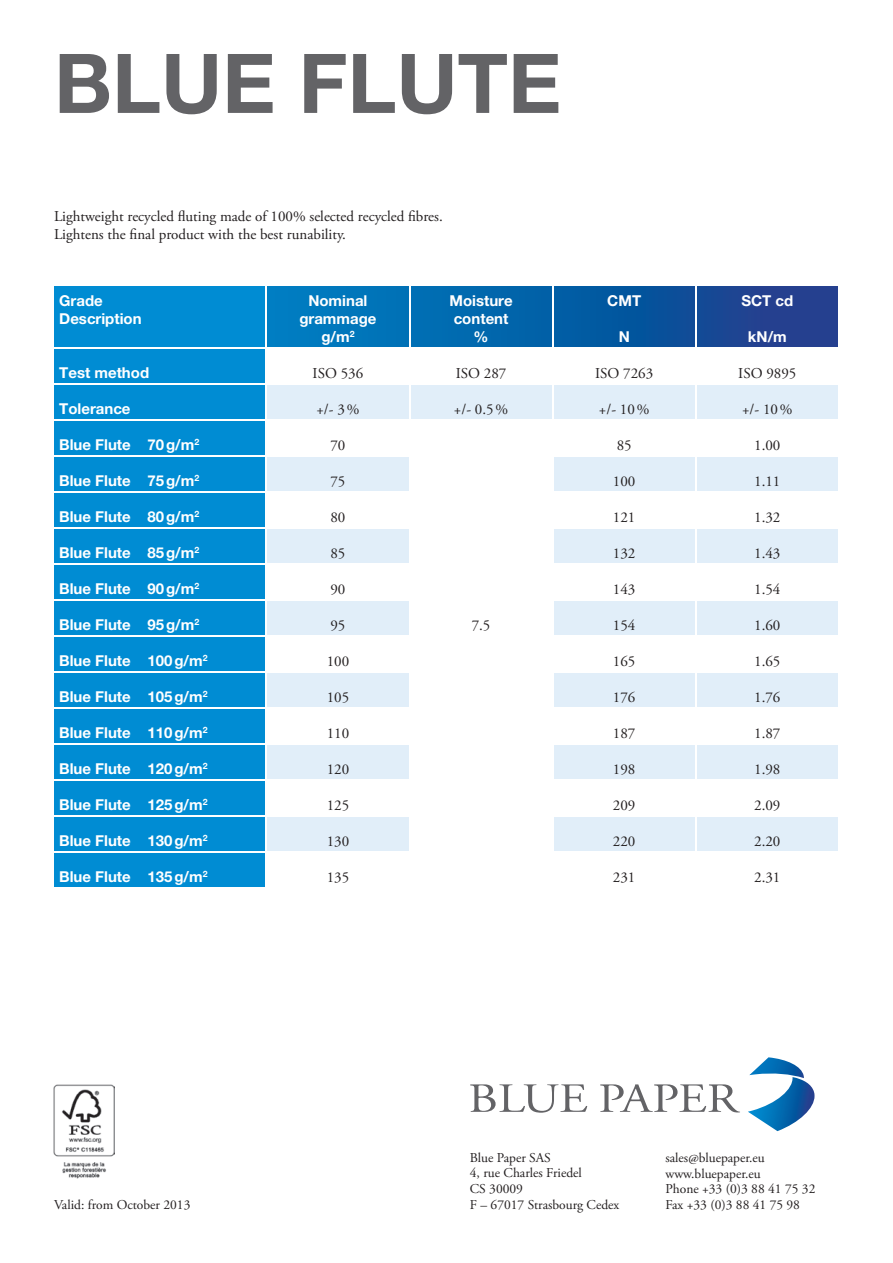
<style>
.page{position:relative;width:893px;height:1263px;background:#fff}
.page>*{position:absolute;margin:0;border:0;box-sizing:border-box;transform-origin:0 0}
.t1{font:700 82.5px "Helvetica Neue LT Pro";color:#636366}
.t2{font:700 15px/18px "Helvetica Neue LT Pro";color:#fff;text-align:center}
.t3{font:15px/18px "Adobe Garamond Pro";color:#231f20}
.t4{font:13.5px/15.8px "Adobe Garamond Pro";color:#231f20}
</style>
<div class="page">
<img style="left:54px;top:1084px;width:61px;height:95px">
<svg style="left:470px;top:1084px;width:117px;height:29px"></svg>
<svg style="left:600px;top:1084px;width:140px;height:28px"></svg>
<svg style="left:748px;top:1057px;width:66px;height:74px"></svg>
<div style="left:54px;top:286px;width:211px;height:601px;background:#008cd3"></div>
<svg style="left:267px;top:286px;width:571px;height:61px;background:#095ea6"></svg>
<svg style="left:267px;top:385px;width:571px;height:466px;fill:#e1eef9"></svg>
<div style="left:409px;top:420px;width:144px;height:468px;background:#fff"></div>
<div style="left:553px;top:420px;width:143px;height:36px;background:#fff"></div>
<hr style="left:552px;top:285px;width:1px;height:62px;background:#fff">
<hr style="left:552px;top:385px;width:1px;height:34px;background:#fff">
<hr style="left:695px;top:285px;width:1px;height:62px;background:#fff">
<hr style="left:695px;top:385px;width:1px;height:34px;background:#fff">
<hr style="left:695px;top:493px;width:1px;height:34px;background:#fff">
<hr style="left:695px;top:529px;width:1px;height:34px;background:#fff">
<hr style="left:695px;top:565px;width:1px;height:34px;background:#fff">
<hr style="left:695px;top:601px;width:1px;height:34px;background:#fff">
<hr style="left:695px;top:637px;width:1px;height:34px;background:#fff">
<hr style="left:695px;top:673px;width:1px;height:34px;background:#fff">
<hr style="left:695px;top:709px;width:1px;height:34px;background:#fff">
<hr style="left:695px;top:745px;width:1px;height:34px;background:#fff">
<hr style="left:695px;top:781px;width:1px;height:34px;background:#fff">
<hr style="left:695px;top:817px;width:1px;height:34px;background:#fff">
<hr style="left:409px;top:285px;width:1px;height:62px;background:#fff">
<hr style="left:409px;top:385px;width:1px;height:34px;background:#fff">
<hr style="left:52px;top:347px;width:214px;height:2px;background:#fff">
<hr style="left:52px;top:383px;width:214px;height:2px;background:#fff">
<hr style="left:52px;top:419px;width:214px;height:2px;background:#fff">
<hr style="left:266px;top:419px;width:143px;height:2px;background:#fff">
<hr style="left:409px;top:419px;width:144px;height:2px;background:#fff">
<hr style="left:696px;top:419px;width:144px;height:2px;background:#fff">
<hr style="left:52px;top:455px;width:214px;height:2px;background:#fff">
<hr style="left:52px;top:491px;width:214px;height:2px;background:#fff">
<hr style="left:52px;top:527px;width:214px;height:2px;background:#fff">
<hr style="left:266px;top:527px;width:144px;height:2px;background:#fff">
<hr style="left:52px;top:563px;width:214px;height:2px;background:#fff">
<hr style="left:266px;top:563px;width:144px;height:2px;background:#fff">
<hr style="left:552px;top:527px;width:144px;height:2px;background:#fff">
<hr style="left:696px;top:527px;width:144px;height:2px;background:#fff">
<hr style="left:552px;top:563px;width:144px;height:2px;background:#fff">
<hr style="left:696px;top:563px;width:144px;height:2px;background:#fff">
<hr style="left:52px;top:599px;width:214px;height:2px;background:#fff">
<hr style="left:266px;top:599px;width:144px;height:2px;background:#fff">
<hr style="left:52px;top:635px;width:214px;height:2px;background:#fff">
<hr style="left:266px;top:635px;width:144px;height:2px;background:#fff">
<hr style="left:552px;top:599px;width:144px;height:2px;background:#fff">
<hr style="left:696px;top:599px;width:144px;height:2px;background:#fff">
<hr style="left:552px;top:635px;width:144px;height:2px;background:#fff">
<hr style="left:696px;top:635px;width:144px;height:2px;background:#fff">
<hr style="left:52px;top:671px;width:214px;height:2px;background:#fff">
<hr style="left:266px;top:671px;width:144px;height:2px;background:#fff">
<hr style="left:52px;top:707px;width:214px;height:2px;background:#fff">
<hr style="left:266px;top:707px;width:144px;height:2px;background:#fff">
<hr style="left:552px;top:671px;width:144px;height:2px;background:#fff">
<hr style="left:696px;top:671px;width:144px;height:2px;background:#fff">
<hr style="left:552px;top:707px;width:144px;height:2px;background:#fff">
<hr style="left:696px;top:707px;width:144px;height:2px;background:#fff">
<hr style="left:52px;top:743px;width:214px;height:2px;background:#fff">
<hr style="left:266px;top:743px;width:144px;height:2px;background:#fff">
<hr style="left:52px;top:779px;width:214px;height:2px;background:#fff">
<hr style="left:266px;top:779px;width:144px;height:2px;background:#fff">
<hr style="left:552px;top:743px;width:144px;height:2px;background:#fff">
<hr style="left:696px;top:743px;width:144px;height:2px;background:#fff">
<hr style="left:552px;top:779px;width:144px;height:2px;background:#fff">
<hr style="left:696px;top:779px;width:144px;height:2px;background:#fff">
<hr style="left:52px;top:815px;width:214px;height:2px;background:#fff">
<hr style="left:266px;top:815px;width:144px;height:2px;background:#fff">
<hr style="left:52px;top:851px;width:214px;height:2px;background:#fff">
<hr style="left:552px;top:815px;width:144px;height:2px;background:#fff">
<hr style="left:696px;top:815px;width:144px;height:2px;background:#fff">
<hr style="left:266px;top:455px;width:144px;height:2px;background:#fff">
<hr style="left:266px;top:491px;width:144px;height:2px;background:#fff">
<hr style="left:552px;top:491px;width:144px;height:2px;background:#fff">
<hr style="left:696px;top:455px;width:144px;height:2px;background:#fff">
<hr style="left:695px;top:457px;width:1px;height:34px;background:#fff">
<hr style="left:696px;top:491px;width:144px;height:2px;background:#fff">
<hr style="left:553px;top:419px;width:143px;height:2px;background:#fff">
<hr style="left:552px;top:455px;width:144px;height:2px;background:#fff">
<h1 class="t1" style="left:54px;top:32px;width:509px">BLUE FLUTE</h1>
<p class="t3" style="left:54px;top:208px;width:390px">Lightweight recycled uting made of 100% selected recycled bres.<br>Lightens the nal product with the best runability.</p>
<p class="t2" style="left:59px;top:291px;width:84px;text-align:left">Grade<br>Description</p>
<p class="t2" style="left:299px;top:291px;width:79px">Nominal grammage g/m<sup>2</sup></p>
<p class="t2" style="left:449px;top:291px;width:65px">Moisture content %</p>
<p class="t2" style="left:607px;top:291px;width:35px">CMT</p>
<p class="t2" style="left:619px;top:327px;width:13px">N</p>
<p class="t2" style="left:741px;top:291px;width:53px">SCT cd</p>
<p class="t2" style="left:748px;top:327px;width:40px">kN/m</p>
<p class="t2" style="left:59px;top:363px;width:91px">Test method</p>
<p class="t3" style="left:313px;top:365px;width:52px">ISO 536</p>
<p class="t3" style="left:456px;top:365px;width:52px">ISO 287</p>
<p class="t3" style="left:595px;top:365px;width:60px">ISO 7263</p>
<p class="t3" style="left:738px;top:365px;width:60px">ISO 9895</p>
<p class="t2" style="left:59px;top:399px;width:73px">Tolerance</p>
<p class="t3" style="left:316px;top:401px;width:44px">+/- 3 %</p>
<p class="t3" style="left:454px;top:401px;width:56px">+/- 0.5 %</p>
<p class="t3" style="left:599px;top:401px;width:52px">+/- 10 %</p>
<p class="t3" style="left:742px;top:401px;width:52px">+/- 10 %</p>
<p class="t2" style="left:59px;top:435px;width:142px">Blue Flute 70 g/m<sup>2</sup></p>
<p class="t3" style="left:330px;top:437px;width:16px">70</p>
<p class="t3" style="left:617px;top:437px;width:16px">85</p>
<p class="t3" style="left:754px;top:437px;width:28px">1.00</p>
<p class="t2" style="left:59px;top:471px;width:142px">Blue Flute 75 g/m<sup>2</sup></p>
<p class="t3" style="left:330px;top:473px;width:16px">75</p>
<p class="t3" style="left:613px;top:473px;width:24px">100</p>
<p class="t3" style="left:754px;top:473px;width:28px">1.11</p>
<p class="t2" style="left:59px;top:507px;width:142px">Blue Flute 80 g/m<sup>2</sup></p>
<p class="t3" style="left:330px;top:509px;width:16px">80</p>
<p class="t3" style="left:613px;top:509px;width:24px">121</p>
<p class="t3" style="left:754px;top:509px;width:28px">1.32</p>
<p class="t2" style="left:59px;top:543px;width:142px">Blue Flute 85 g/m<sup>2</sup></p>
<p class="t3" style="left:330px;top:545px;width:16px">85</p>
<p class="t3" style="left:613px;top:545px;width:24px">132</p>
<p class="t3" style="left:754px;top:545px;width:28px">1.43</p>
<p class="t2" style="left:59px;top:579px;width:142px">Blue Flute 90 g/m<sup>2</sup></p>
<p class="t3" style="left:330px;top:581px;width:16px">90</p>
<p class="t3" style="left:613px;top:581px;width:24px">143</p>
<p class="t3" style="left:754px;top:581px;width:28px">1.54</p>
<p class="t2" style="left:59px;top:615px;width:142px">Blue Flute 95 g/m<sup>2</sup></p>
<p class="t3" style="left:330px;top:617px;width:16px">95</p>
<p class="t3" style="left:613px;top:617px;width:24px">154</p>
<p class="t3" style="left:754px;top:617px;width:28px">1.60</p>
<p class="t2" style="left:59px;top:651px;width:150px">Blue Flute 100 g/m<sup>2</sup></p>
<p class="t3" style="left:327px;top:653px;width:24px">100</p>
<p class="t3" style="left:613px;top:653px;width:24px">165</p>
<p class="t3" style="left:754px;top:653px;width:28px">1.65</p>
<p class="t2" style="left:59px;top:687px;width:150px">Blue Flute 105 g/m<sup>2</sup></p>
<p class="t3" style="left:327px;top:689px;width:24px">105</p>
<p class="t3" style="left:613px;top:689px;width:24px">176</p>
<p class="t3" style="left:754px;top:689px;width:28px">1.76</p>
<p class="t2" style="left:59px;top:723px;width:150px">Blue Flute 110 g/m<sup>2</sup></p>
<p class="t3" style="left:327px;top:725px;width:24px">110</p>
<p class="t3" style="left:613px;top:725px;width:24px">187</p>
<p class="t3" style="left:754px;top:725px;width:28px">1.87</p>
<p class="t2" style="left:59px;top:759px;width:150px">Blue Flute 120 g/m<sup>2</sup></p>
<p class="t3" style="left:327px;top:761px;width:24px">120</p>
<p class="t3" style="left:613px;top:761px;width:24px">198</p>
<p class="t3" style="left:754px;top:761px;width:28px">1.98</p>
<p class="t2" style="left:59px;top:795px;width:150px">Blue Flute 125 g/m<sup>2</sup></p>
<p class="t3" style="left:327px;top:797px;width:24px">125</p>
<p class="t3" style="left:613px;top:797px;width:24px">209</p>
<p class="t3" style="left:754px;top:797px;width:28px">2.09</p>
<p class="t2" style="left:59px;top:831px;width:150px">Blue Flute 130 g/m<sup>2</sup></p>
<p class="t3" style="left:327px;top:833px;width:24px">130</p>
<p class="t3" style="left:613px;top:833px;width:24px">220</p>
<p class="t3" style="left:754px;top:833px;width:28px">2.20</p>
<p class="t2" style="left:59px;top:867px;width:150px">Blue Flute 135 g/m<sup>2</sup></p>
<p class="t3" style="left:327px;top:869px;width:24px">135</p>
<p class="t3" style="left:613px;top:869px;width:24px">231</p>
<p class="t3" style="left:754px;top:869px;width:28px">2.31</p>
<p class="t3" style="left:472px;top:617px;width:20px">7.5</p>
<p class="t4" style="left:470px;top:1150px;width:114px">Blue Paper SAS<br>4, rue Charles Friedel<br>CS 30009</p>
<p class="t4" style="left:54px;top:1197px;width:138px">Valid: from October 2013</p>
<p class="t4" style="left:470px;top:1197px;width:151px">F – 67017 Strasbourg Cedex</p>
<p class="t4" style="left:665px;top:1150px;width:151px">sales@bluepaper.eu www.bluepaper.eu<br>Phone +33 (0)3 88 41 75 32<br>Fax +33 (0)3 88 41 75 98</p>
</div>
